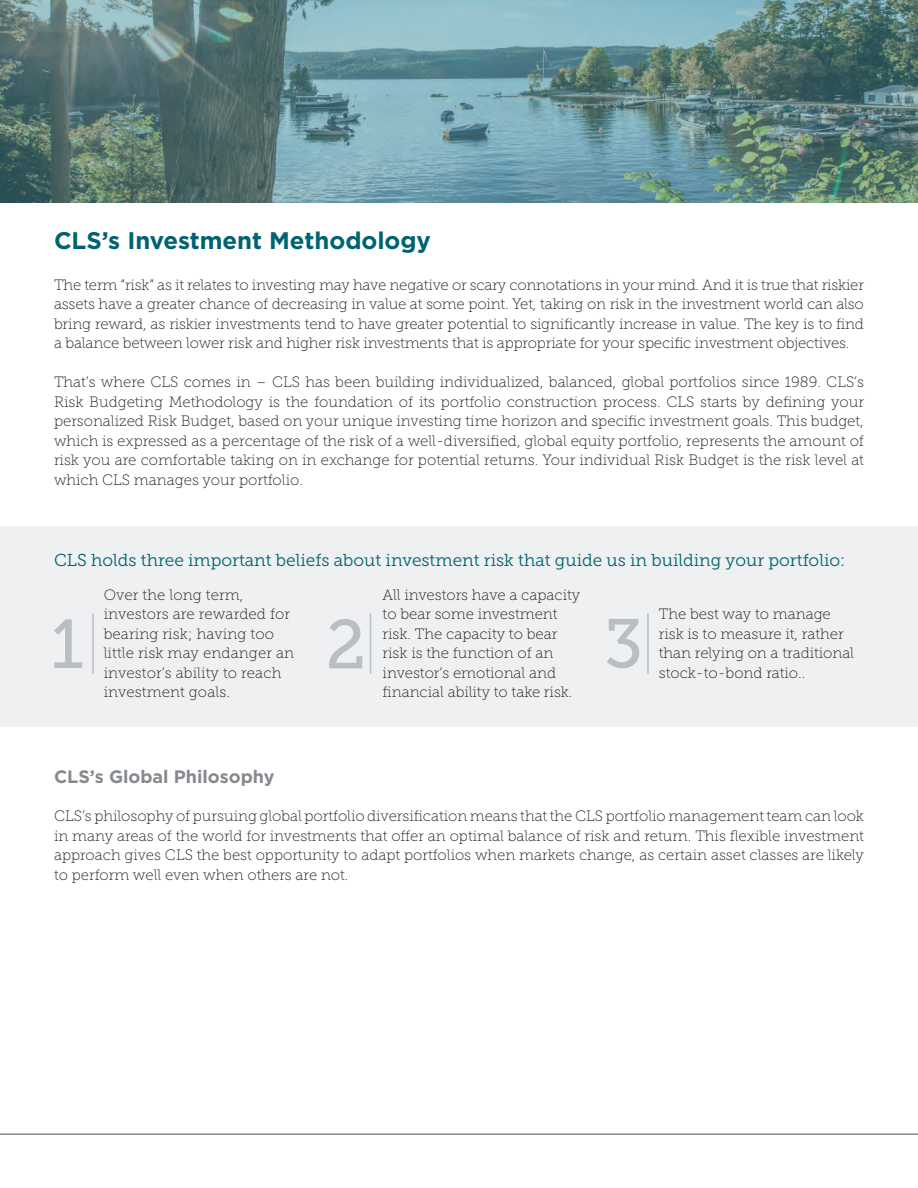
<style>
.page{position:relative;width:918px;height:1188px;background:#fff}
.page>*{position:absolute;margin:0;border:0;box-sizing:border-box;transform-origin:0 0}
.t1{font:700 24px "Gotham";color:#006372}
.t2{font:700 18px "Gotham";color:#868a8e}
.t3{font:17.25px "Museo Slab 300";color:#006372}
.t4{font:15px/19.5px "Museo Slab 100";color:#231f20;text-align:justify}
</style>
<div class="page">
<img style="left:0;top:0;width:918px;height:202px">
<hr style="left:0;top:1133px;width:918px;height:2px;background:#868a8e">
<div style="left:0;top:526px;width:918px;height:201px;background:#eff0f1"></div>
<svg style="left:54px;top:619px;width:28px;height:49px"></svg>
<hr style="left:92px;top:613px;width:2px;height:61px;background:#babdc2">
<svg style="left:329px;top:619px;width:33px;height:49px"></svg>
<hr style="left:370px;top:613px;width:1px;height:61px;background:#babdc2">
<svg style="left:607px;top:619px;width:32px;height:49px"></svg>
<hr style="left:647px;top:613px;width:2px;height:61px;background:#babdc2">
<h1 class="t1" style="left:54px;top:225px;width:379px">CLS’s Investment Methodology</h1>
<p class="t4" style="left:54px;top:275px;width:812px">The term “risk” as it relates to investing may have negative or scary connotations in your mind. And it is true that riskier assets have a greater chance of decreasing in value at some point. Yet, taking on risk in the investment world can also bring reward, as riskier investments tend to have greater potential to significantly increase in value. The key is to find a balance between lower risk and higher risk investments that is appropriate for your specific investment objectives.</p>
<p class="t4" style="left:54px;top:373px;width:812px">That’s where CLS comes in – CLS has been building individualized, balanced, global portfolios since 1989. CLS’s Risk Budgeting Methodology is the foundation of its portfolio construction process. CLS starts by defining your personalized Risk Budget, based on your unique investing time horizon and specific investment goals. This budget, which is expressed as a percentage of the risk of a well-diversified, global equity portfolio, represents the amount of risk you are comfortable taking on in exchange for potential returns. Your individual Risk Budget is the risk level at which CLS manages your portfolio.</p>
<p class="t3" style="left:54px;top:551px;width:793px">CLS holds three important beliefs about investment risk that guide us in building your portfolio:</p>
<p class="t4" style="left:104px;top:585px;width:192px;text-align:left">Over the long term, investors are rewarded for bearing risk; having too little risk may endanger an investor’s ability to reach investment goals.</p>
<p class="t4" style="left:383px;top:585px;width:199px;text-align:left">All investors have a capacity to bear some investment risk. The capacity to bear risk is the function of an investor’s emotional and financial ability to take risk.</p>
<p class="t4" style="left:659px;top:604px;width:197px;text-align:left">The best way to manage risk is to measure it, rather than relying on a traditional stock-to-bond ratio..</p>
<p class="t2" style="left:54px;top:764px;width:222px">CLS’s Global Philosophy</p>
<p class="t4" style="left:54px;top:806px;width:812px">CLS’s philosophy of pursuing global portfolio diversification means that the CLS portfolio management team can look in many areas of the world for investments that offer an optimal balance of risk and return. This flexible investment approach gives CLS the best opportunity to adapt portfolios when markets change, as certain asset classes are likely to perform well even when others are not.</p>
</div>
